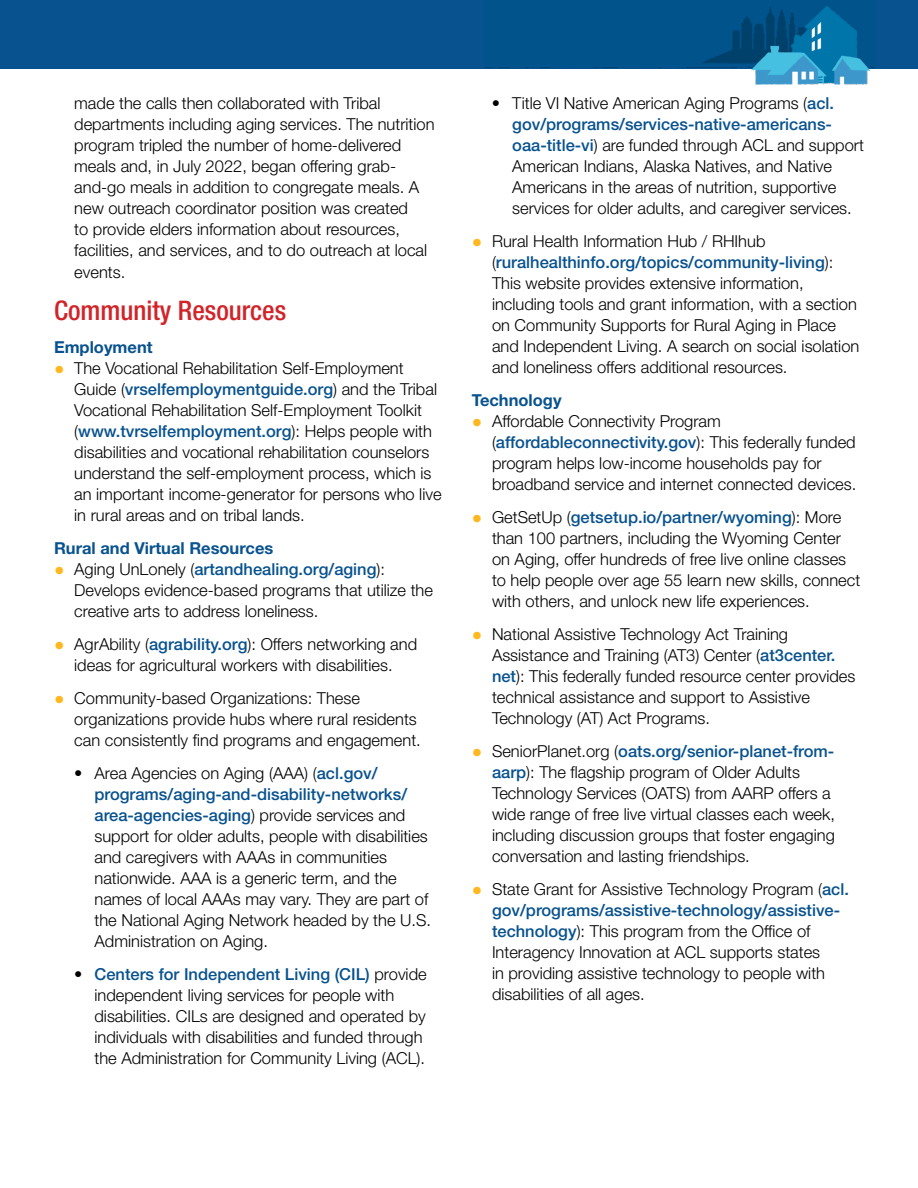
<style>
.page{position:relative;width:918px;height:1188px;background:#fff}
.page>*{position:absolute;margin:0;border:0;box-sizing:border-box;transform-origin:0 0}
.t1{font:500 condensed 27px "Helvetica Neue LT Std";color:#d12429}
.t2{font:300 16.5px/21px "Helvetica Neue LT Std";color:#000}
.t3{font:700 16.5px "Helvetica Neue LT Std";color:#08528f}
.s1{font-size:21px;color:#ffb81f}
.s2{font-weight:500;color:#08528f}
</style>
<div class="page">
<hr style="left:0;top:0;width:2px;height:69px;background:#08528f">
<div style="left:2px;top:0;width:916px;height:69px;background:#08528f"></div>
<img style="left:485px;top:6px;width:390px;height:79px">
<p class="t2" style="left:74px;top:92px;width:362px">made the calls then collaborated with Tribal departments including aging services. The nutrition program tripled the number of home-delivered meals and, in July 2022, began offering grab&shy;and-go meals in addition to congregate meals. A new outreach coordinator position was created<br>to provide elders information about resources, facilities, and services, and to do outreach at local events.</p>
<h2 class="t1" style="left:54px;top:294px;width:234px">Community Resources</h2>
<p class="t3" style="left:54px;top:336px;width:100px">Employment</p>
<p class="t2" style="left:74px;top:357px;width:369px;text-indent:-20px"><span class="s1">•</span> The Vocational Rehabilitation Self-Employment Guide (<span class="s2">vrselfemploymentguide.org</span>) and the Tribal Vocational Rehabilitation Self-Employment Toolkit (<span class="s2">www.tvrselfemployment.org</span>): Helps people with disabilities and vocational rehabilitation counselors understand the self-employment process, which is an important income-generator for persons who live in rural areas and on tribal lands.</p>
<p class="t3" style="left:54px;top:538px;width:221px">Rural and Virtual Resources</p>
<p class="t2" style="left:74px;top:558px;width:360px;text-indent:-20px"><span class="s1">•</span> Aging UnLonely (<span class="s2">artandhealing.org/aging</span>):<br>Develops evidence-based programs that utilize the creative arts to address loneliness.</p>
<p class="t2" style="left:54px;top:633px;width:365px;text-align:center"><span class="s1">•</span> AgrAbility (<span class="s2">agrability.org</span>): Offers networking and ideas for agricultural workers with disabilities.</p>
<p class="t2" style="left:74px;top:687px;width:348px;text-indent:-20px"><span class="s1">•</span> Community-based Organizations: These organizations provide hubs where rural residents can consistently fnd programs and engagement.</p>
<p class="t2" style="left:94px;top:762px;width:338px;text-indent:-20px">• Area Agencies on Aging (AAA) (<span class="s2">acl.gov/ programs/aging-and-disability-networks/ area-agencies-aging</span>) provide services and support for older adults, people with disabilities and caregivers with AAAs in communities nationwide. AAA is a generic term, and the names of local AAAs may vary. They are part of the National Aging Network headed by the U.S.<br>Administration on Aging.</p>
<p class="t2" style="left:94px;top:963px;width:334px;text-indent:-20px">• <span class="s2">Centers for Independent Living (CIL)</span> provide independent living services for people with disabilities. CILs are designed and operated by individuals with disabilities and funded through the Administration for Community Living (ACL).</p>
<p class="t2" style="left:512px;top:92px;width:353px;text-indent:-20px">• Title VI Native American Aging Programs (<span class="s2">acl. gov/programs/services-native-americans&shy;oaa-title-vi</span>) are funded through ACL and support American Indians, Alaska Natives, and Native Americans in the areas of nutrition, supportive services for older adults, and caregiver services.</p>
<p class="t2" style="left:492px;top:230px;width:369px;text-indent:-20px"><span class="s1">•</span> Rural Health Information Hub / RHIhub (<span class="s2">ruralhealthinfo.org/topics/community-living</span>):<br>This website provides extensive information, including tools and grant information, with a section on Community Supports for Rural Aging in Place and Independent Living. A search on social isolation and loneliness offers additional resources.</p>
<p class="t3" style="left:472px;top:390px;width:91px">Technology</p>
<p class="t2" style="left:492px;top:410px;width:366px;text-indent:-20px"><span class="s1">•</span> Affordable Connectivity Program (<span class="s2">affordableconnectivity.gov</span>): This federally funded program helps low-income households pay for broadband service and internet connected devices.</p>
<p class="t2" style="left:492px;top:506px;width:370px;text-indent:-20px"><span class="s1">•</span> GetSetUp (<span class="s2">getsetup.io/partner/wyoming</span>): More than 100 partners, including the Wyoming Center on Aging, offer hundreds of free live online classes to help people over age 55 learn new skills, connect with others, and unlock new life experiences.</p>
<p class="t2" style="left:492px;top:623px;width:365px;text-indent:-20px"><span class="s1">•</span> National Assistive Technology Act Training Assistance and Training (AT3) Center (<span class="s2">at3center. net</span>): This federally funded resource center provides technical assistance and support to Assistive Technology (AT) Act Programs.</p>
<p class="t2" style="left:492px;top:740px;width:344px;text-indent:-20px"><span class="s1">•</span> SeniorPlanet.org (<span class="s2">oats.org/senior-planet-from&shy;aarp</span>): The fagship program of Older Adults Technology Services (OATS) from AARP offers a wide range of free live virtual classes each week, including discussion groups that foster engaging conversation and lasting friendships.</p>
<p class="t2" style="left:492px;top:878px;width:359px;text-indent:-20px"><span class="s1">•</span> State Grant for Assistive Technology Program (<span class="s2">acl. gov/programs/assistive-technology/assistive&shy;technology</span>): This program from the Offce of Interagency Innovation at ACL supports states<br>in providing assistive technology to people with disabilities of all ages.</p>
</div>
